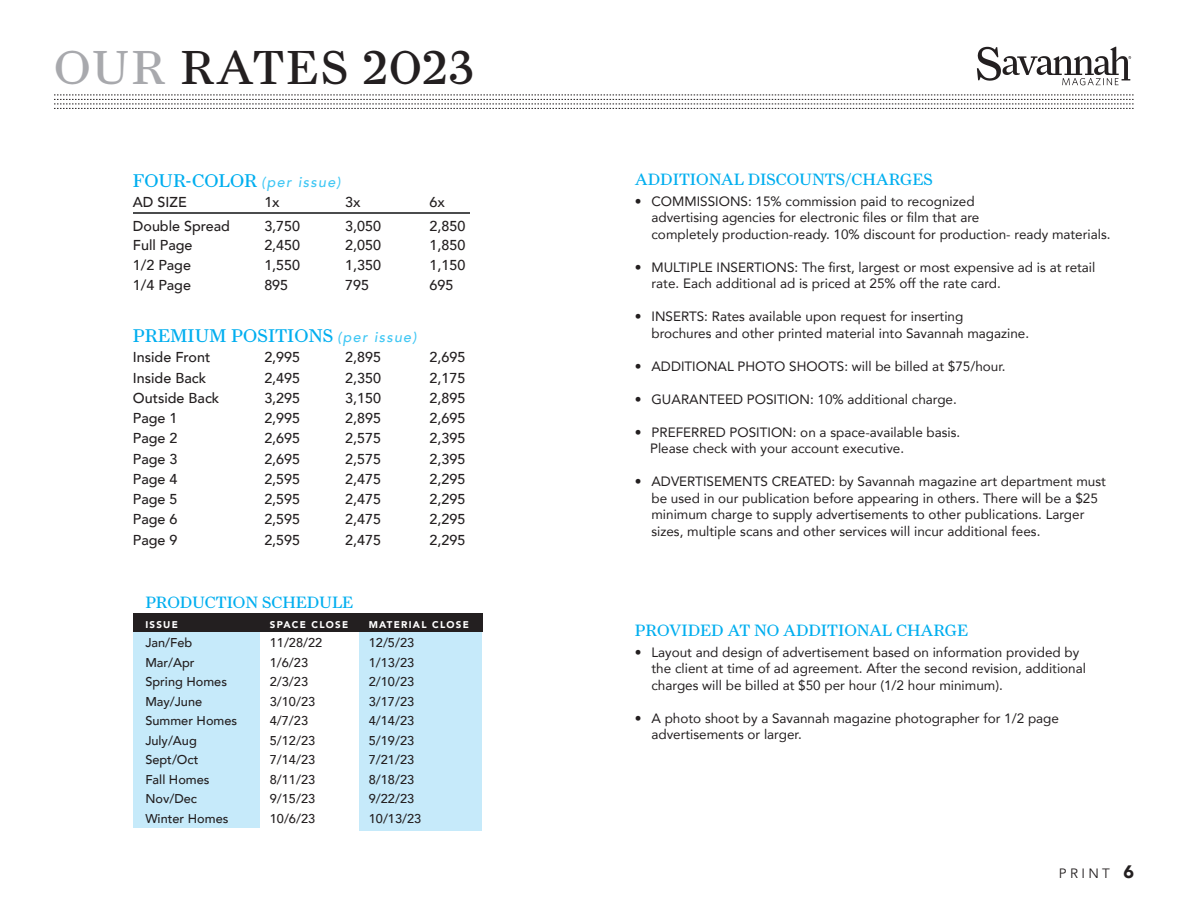
<style>
.page{position:relative;width:1188px;height:918px;background:#fff}
.page>*{position:absolute;margin:0;border:0;box-sizing:border-box;transform-origin:0 0}
.t1{font:48px "Farnham Display";letter-spacing:.04em;color:#231f20}
.t2{font:18.6px "Farnham Display";color:#00aeef}
.t3{font:16.5px "Farnham Display";color:#00aeef}
.t4{font:500 14.25px "Avenir";color:#231f20}
.t5{font:13.5px/16.5px "Avenir";color:#231f20}
.t6{font:13.5px "Avenir";letter-spacing:.25em;color:#231f20}
.t7{font:500 12.75px "Avenir";color:#231f20}
.t8{font:900 9.75px "Avenir";letter-spacing:.13em;color:#fff}
.s1{color:#a8a9ad}
.s2{font-family:"Avenir";font-weight:500;font-style:italic;font-size:14.25px;color:#40c7f4}
.s3{font-weight:900;font-size:18px}
</style>
<div class="page">
<svg style="left:54px;top:95px;width:1080px;height:14px"></svg>
<img style="left:976px;top:46px;width:156px;height:40px">
<div style="left:359px;top:631px;width:123px;height:200px;background:#c6eafa"></div>
<div style="left:133px;top:629px;width:127px;height:199px;background:#c6eafa"></div>
<div style="left:133px;top:613px;width:349px;height:18px;background:#231f20"></div>
<hr style="left:133px;top:212px;width:337px;height:1px;background:#4b4c4d">
<h1 class="t1" style="left:54px;top:40px;width:421px"><span class="s1">OUR</span> RATES 2023</h1>
<h2 class="t2" style="left:133px;top:169px;width:209px">FOUR-COLOR <span class="s2">(per issue)</span></h2>
<p class="t4" style="left:133px;top:189px;width:55px">AD SIZE</p>
<p class="t4" style="left:264px;top:189px;width:17px">1x</p>
<p class="t4" style="left:345px;top:189px;width:17px">3x</p>
<p class="t4" style="left:429px;top:189px;width:17px">6x</p>
<p class="t4" style="left:133px;top:213px;width:99px">Double Spread</p>
<p class="t4" style="left:264px;top:213px;width:37px">3,750</p>
<p class="t4" style="left:345px;top:213px;width:37px">3,050</p>
<p class="t4" style="left:430px;top:213px;width:37px">2,850</p>
<p class="t4" style="left:133px;top:233px;width:61px">Full Page</p>
<p class="t4" style="left:264px;top:233px;width:37px">2,450</p>
<p class="t4" style="left:345px;top:233px;width:37px">2,050</p>
<p class="t4" style="left:430px;top:233px;width:37px">1,850</p>
<p class="t4" style="left:133px;top:252px;width:60px">1/2 Page</p>
<p class="t4" style="left:264px;top:252px;width:37px">1,550</p>
<p class="t4" style="left:345px;top:252px;width:37px">1,350</p>
<p class="t4" style="left:430px;top:252px;width:37px">1,150</p>
<p class="t4" style="left:133px;top:273px;width:60px">1/4 Page</p>
<p class="t4" style="left:264px;top:273px;width:25px">895</p>
<p class="t4" style="left:345px;top:273px;width:25px">795</p>
<p class="t4" style="left:430px;top:273px;width:25px">695</p>
<h2 class="t2" style="left:133px;top:325px;width:285px">PREMIUM POSITIONS <span class="s2">(per issue)</span></h2>
<p class="t4" style="left:133px;top:345px;width:79px">Inside Front</p>
<p class="t4" style="left:264px;top:345px;width:37px">2,995</p>
<p class="t4" style="left:345px;top:345px;width:37px">2,895</p>
<p class="t4" style="left:430px;top:345px;width:37px">2,695</p>
<p class="t4" style="left:133px;top:365px;width:75px">Inside Back</p>
<p class="t4" style="left:264px;top:365px;width:37px">2,495</p>
<p class="t4" style="left:345px;top:365px;width:37px">2,350</p>
<p class="t4" style="left:430px;top:365px;width:37px">2,175</p>
<p class="t4" style="left:133px;top:386px;width:88px">Outside Back</p>
<p class="t4" style="left:264px;top:386px;width:37px">3,295</p>
<p class="t4" style="left:345px;top:386px;width:37px">3,150</p>
<p class="t4" style="left:430px;top:386px;width:37px">2,895</p>
<p class="t4" style="left:133px;top:406px;width:46px">Page 1</p>
<p class="t4" style="left:264px;top:406px;width:37px">2,995</p>
<p class="t4" style="left:345px;top:406px;width:37px">2,895</p>
<p class="t4" style="left:430px;top:406px;width:37px">2,695</p>
<p class="t4" style="left:133px;top:426px;width:46px">Page 2</p>
<p class="t4" style="left:264px;top:426px;width:37px">2,695</p>
<p class="t4" style="left:345px;top:426px;width:37px">2,575</p>
<p class="t4" style="left:430px;top:426px;width:37px">2,395</p>
<p class="t4" style="left:133px;top:446px;width:46px">Page 3</p>
<p class="t4" style="left:264px;top:446px;width:37px">2,695</p>
<p class="t4" style="left:345px;top:446px;width:37px">2,575</p>
<p class="t4" style="left:430px;top:446px;width:37px">2,395</p>
<p class="t4" style="left:133px;top:467px;width:46px">Page 4</p>
<p class="t4" style="left:264px;top:467px;width:37px">2,595</p>
<p class="t4" style="left:345px;top:467px;width:37px">2,475</p>
<p class="t4" style="left:430px;top:467px;width:37px">2,295</p>
<p class="t4" style="left:133px;top:487px;width:46px">Page 5</p>
<p class="t4" style="left:264px;top:487px;width:37px">2,595</p>
<p class="t4" style="left:345px;top:487px;width:37px">2,475</p>
<p class="t4" style="left:430px;top:487px;width:37px">2,295</p>
<p class="t4" style="left:133px;top:507px;width:46px">Page 6</p>
<p class="t4" style="left:264px;top:507px;width:37px">2,595</p>
<p class="t4" style="left:345px;top:507px;width:37px">2,475</p>
<p class="t4" style="left:430px;top:507px;width:37px">2,295</p>
<p class="t4" style="left:133px;top:527px;width:46px">Page 9</p>
<p class="t4" style="left:264px;top:527px;width:37px">2,595</p>
<p class="t4" style="left:345px;top:527px;width:37px">2,475</p>
<p class="t4" style="left:430px;top:527px;width:37px">2,295</p>
<p class="t3" style="left:145px;top:593px;width:209px">PRODUCTION SCHEDULE</p>
<p class="t8" style="left:145px;top:616px;width:34px">ISSUE</p>
<p class="t8" style="left:270px;top:616px;width:80px">SPACE CLOSE</p>
<p class="t8" style="left:369px;top:616px;width:102px">MATERIAL CLOSE</p>
<p class="t7" style="left:145px;top:632px;width:49px">Jan/Feb</p>
<p class="t7" style="left:270px;top:632px;width:54px">11/28/22</p>
<p class="t7" style="left:369px;top:632px;width:47px">12/5/23</p>
<p class="t7" style="left:145px;top:651px;width:51px">Mar/Apr</p>
<p class="t7" style="left:270px;top:651px;width:40px">1/6/23</p>
<p class="t7" style="left:369px;top:651px;width:47px">1/13/23</p>
<p class="t7" style="left:145px;top:671px;width:83px">Spring Homes</p>
<p class="t7" style="left:270px;top:671px;width:40px">2/3/23</p>
<p class="t7" style="left:369px;top:671px;width:47px">2/10/23</p>
<p class="t7" style="left:145px;top:690px;width:58px">May/June</p>
<p class="t7" style="left:270px;top:690px;width:47px">3/10/23</p>
<p class="t7" style="left:369px;top:690px;width:47px">3/17/23</p>
<p class="t7" style="left:145px;top:710px;width:93px">Summer Homes</p>
<p class="t7" style="left:270px;top:710px;width:40px">4/7/23</p>
<p class="t7" style="left:369px;top:710px;width:47px">4/14/23</p>
<p class="t7" style="left:145px;top:729px;width:53px">July/Aug</p>
<p class="t7" style="left:270px;top:729px;width:47px">5/12/23</p>
<p class="t7" style="left:369px;top:729px;width:47px">5/19/23</p>
<p class="t7" style="left:145px;top:749px;width:55px">Sept/Oct</p>
<p class="t7" style="left:270px;top:749px;width:47px">7/14/23</p>
<p class="t7" style="left:369px;top:749px;width:47px">7/21/23</p>
<p class="t7" style="left:145px;top:768px;width:66px">Fall Homes</p>
<p class="t7" style="left:270px;top:768px;width:47px">8/11/23</p>
<p class="t7" style="left:369px;top:768px;width:47px">8/18/23</p>
<p class="t7" style="left:145px;top:788px;width:53px">Nov/Dec</p>
<p class="t7" style="left:270px;top:788px;width:47px">9/15/23</p>
<p class="t7" style="left:369px;top:788px;width:47px">9/22/23</p>
<p class="t7" style="left:145px;top:807px;width:85px">Winter Homes</p>
<p class="t7" style="left:270px;top:807px;width:47px">10/6/23</p>
<p class="t7" style="left:369px;top:807px;width:54px">10/13/23</p>
<p class="t3" style="left:635px;top:170px;width:299px">ADDITIONAL DISCOUNTS/CHARGES</p>
<p class="t5" style="left:651px;top:193px;width:461px;text-indent:-16px">• COMMISSIONS: 15% commission paid to recognized<br>advertising agencies for electronic files or film that are<br>completely production-ready. 10% discount for production- ready materials.</p>
<p class="t5" style="left:651px;top:259px;width:445px;text-indent:-16px">• MULTIPLE INSERTIONS: The first, largest or most expensive ad is at retail rate. Each additional ad is priced at 25% off the rate card.</p>
<p class="t5" style="left:651px;top:308px;width:379px;text-indent:-16px">• INSERTS: Rates available upon request for inserting<br>brochures and other printed material into Savannah magazine.</p>
<p class="t5" style="left:635px;top:358px;width:372px">• ADDITIONAL PHOTO SHOOTS: will be billed at $75/hour.</p>
<p class="t5" style="left:635px;top:391px;width:323px">• GUARANTEED POSITION: 10% additional charge.</p>
<p class="t5" style="left:650px;top:424px;width:312px;text-indent:-15px">• PREFERRED POSITION: on a space-available basis.<br>Please check with your account executive.</p>
<p class="t5" style="left:651px;top:473px;width:456px;text-indent:-16px">• ADVERTISEMENTS CREATED: by Savannah magazine art department must be used in our publication before appearing in others. There will be a $25 minimum charge to supply advertisements to other publications. Larger sizes, multiple scans and other services will incur additional fees.</p>
<p class="t3" style="left:635px;top:620px;width:334px">PROVIDED AT NO ADDITIONAL CHARGE</p>
<p class="t5" style="left:651px;top:643px;width:436px;text-indent:-16px">• Layout and design of advertisement based on information provided by the client at time of ad agreement. After the second revision, additional charges will be billed at $50 per hour (1/2 hour minimum).</p>
<p class="t5" style="left:651px;top:709px;width:409px;text-indent:-16px">• A photo shoot by a Savannah magazine photographer for 1/2 page advertisements or larger.</p>
<p class="t6" style="left:1059px;top:865px;width:77px">PRINT <span class="s3">6</span></p>
</div>
